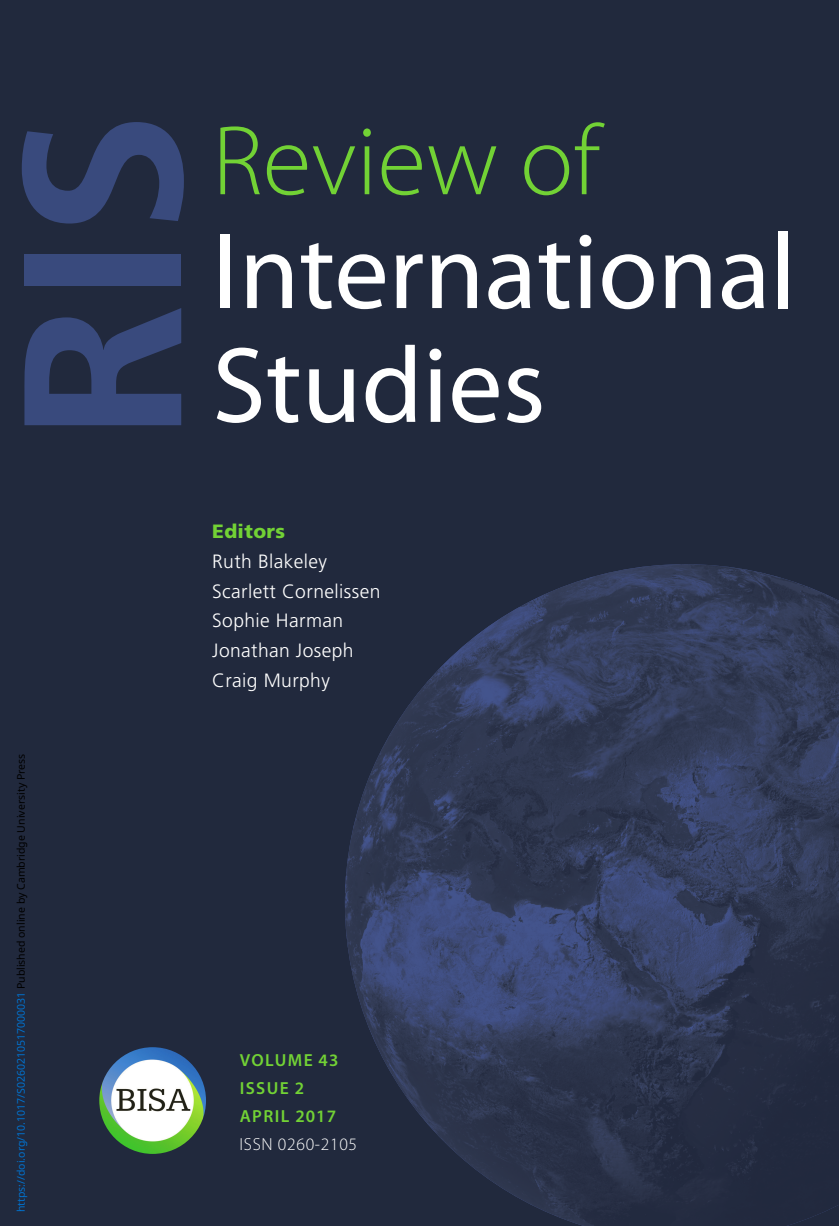
<style>
.page{position:relative;width:839px;height:1226px;background:#fff}
.page>*{position:absolute;margin:0;border:0;box-sizing:border-box;transform-origin:0 0}
.t1{font:700 224.53px "Frutiger";color:#394a7d}
.t2{font:108.5px/113.8px "Myriad Pro";color:#fff}
.t3{font:300 99.75px "Myriad Pro";color:#72d235}
.t4{font:300 19.25px/29.8px "Frutiger";letter-spacing:.02em;color:#fff}
.t5{font:900 19.25px "Frutiger CE";letter-spacing:.02em;color:#72d235}
.t6{font:600 17.5px/28px "Myriad Pro";letter-spacing:.08em;color:#72d235}
.t7{font:300 17.5px "Myriad Pro";letter-spacing:.04em;color:#fff}
.t8{font:10.5px "Noto Sans";color:#0172cf}
.s1{color:#000}
</style>
<div class="page">
<div style="left:0;top:0;width:838px;height:1225px;background:#21293d"></div>
<img style="left:99px;top:1047px;width:107px;height:106px;border-radius:50%">
<img style="left:345px;top:564px;width:493px;height:661px">
<h1 class="t1" style="left:13px;top:440px;width:330px;rotate:-90deg">RIS</h1>
<h3 class="t3" style="left:212px;top:123px;width:389px">Review of</h3>
<h2 class="t2" style="left:212px;top:223px;width:585px">International<br>Studies</h2>
<p class="t8" style="left:14px;top:1212px;width:460px;rotate:-90deg">https://doi.org/10.1017/S0260210517000031 <span class="s1">Published online by Cambridge University Press</span></p>
<h3 class="t5" style="left:212px;top:523px;width:74px">Editors</h3>
<h3 class="t4" style="left:212px;top:547px;width:170px">Ruth Blakeley<br>Scarlett Cornelissen<br>Sophie Harman<br>Jonathan Joseph<br>Craig Murphy</h3>
<h3 class="t6" style="left:240px;top:1047px;width:100px">VOLUME 43<br>ISSUE 2<br>APRIL 2017</h3>
<h3 class="t7" style="left:239px;top:1137px;width:119px">ISSN 0260-2105</h3>
</div>
